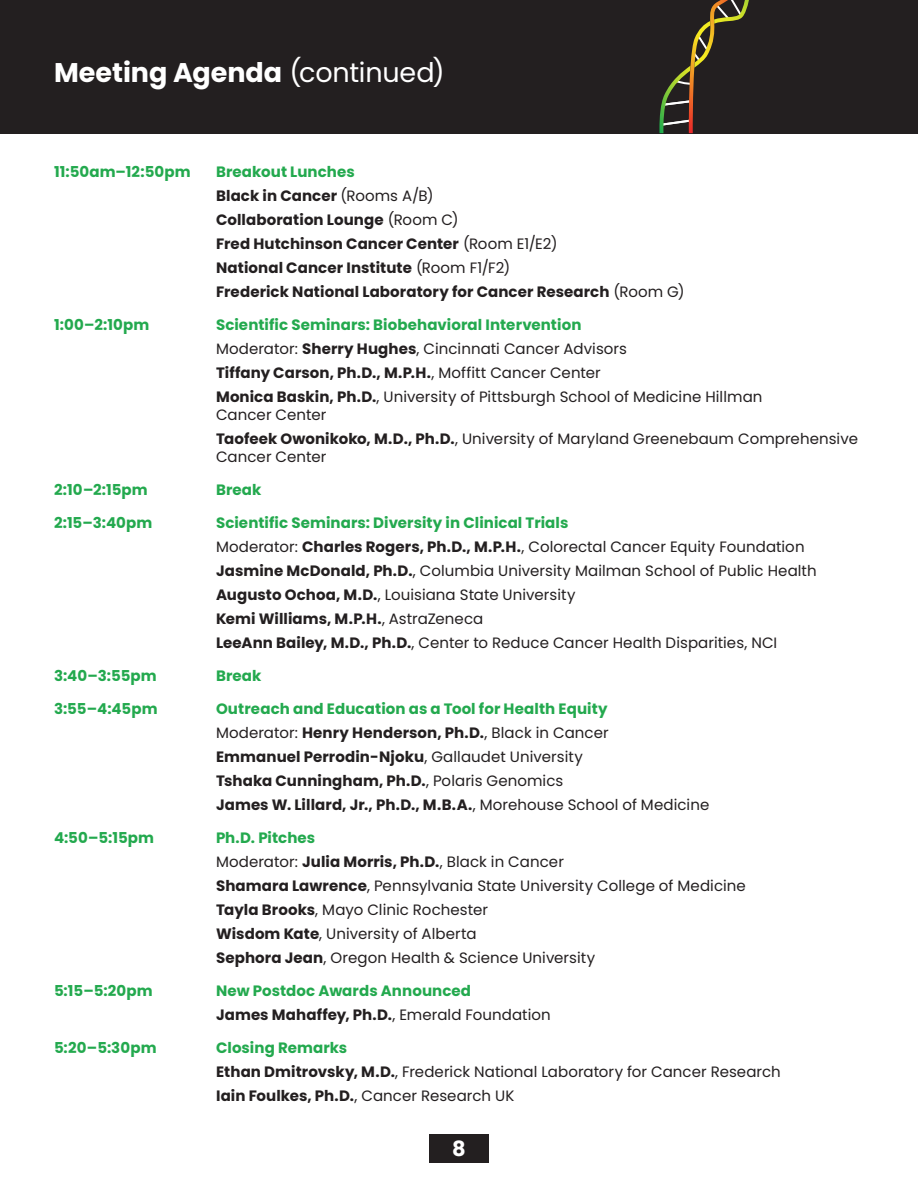
<style>
.page{position:relative;width:918px;height:1188px;background:#fff}
.page>*{position:absolute;margin:0;border:0;box-sizing:border-box;transform-origin:0 0}
.H1__white{font:700 27px "Poppins";color:#fff}
.t1{font:700 21px "Poppins";color:#fff}
.Agenda-Schedule-H2{font:15px/18px "Poppins";letter-spacing:.005em;color:#231f20}
.Agenda-Schedule-H2-2{font:700 15px "Poppins";letter-spacing:.005em;color:#231f20}
.Agenda-Schedule-H2-session{font:700 15px "Poppins";letter-spacing:.005em;color:#23a94e}
.s1{font-weight:400}
.s2{font-weight:700}
</style>
<div class="page">
<div style="left:429px;top:1134px;width:60px;height:29px;background:#231f20"></div>
<div style="left:0;top:0;width:918px;height:133px;background:#231f20"></div>
<svg style="left:659px;top:0;width:90px;height:133px"></svg>
<p class="H1__white" style="left:54px;top:57px;width:392px">Meeting Agenda <span class="s1">(continued)</span></p>
<p class="Agenda-Schedule-H2-session" style="left:54px;top:163px;width:138px">11:50am–12:50pm</p>
<p class="Agenda-Schedule-H2-session" style="left:216px;top:163px;width:140px">Breakout Lunches</p>
<p class="Agenda-Schedule-H2-2" style="left:216px;top:187px;width:219px">Black in Cancer <span class="s1">(Rooms A/B)</span></p>
<p class="Agenda-Schedule-H2-2" style="left:216px;top:211px;width:244px">Collaboration Lounge <span class="s1">(Room C)</span></p>
<p class="Agenda-Schedule-H2-2" style="left:216px;top:235px;width:343px">Fred Hutchinson Cancer Center <span class="s1">(Room E1/E2)</span></p>
<p class="Agenda-Schedule-H2-2" style="left:216px;top:259px;width:296px">National Cancer Institute <span class="s1">(Room F1/F2)</span></p>
<p class="Agenda-Schedule-H2-2" style="left:216px;top:283px;width:470px">Frederick National Laboratory for Cancer Research <span class="s1">(Room G)</span></p>
<p class="Agenda-Schedule-H2-session" style="left:54px;top:316px;width:97px">1:00–2:10pm</p>
<p class="Agenda-Schedule-H2-session" style="left:216px;top:316px;width:367px">Scientific Seminars: Biobehavioral Intervention</p>
<p class="Agenda-Schedule-H2" style="left:216px;top:340px;width:413px">Moderator: <span class="s2">Sherry Hughes</span>, Cincinnati Cancer Advisors</p>
<p class="Agenda-Schedule-H2-2" style="left:216px;top:364px;width:386px">Tiffany Carson, Ph.D., M.P.H.<span class="s1">, Moffitt Cancer Center</span></p>
<p class="Agenda-Schedule-H2" style="left:216px;top:388px;width:548px"><span class="s2">Monica Baskin, Ph.D.</span>, University of Pittsburgh School of Medicine Hillman<br>Cancer Center</p>
<p class="Agenda-Schedule-H2" style="left:216px;top:430px;width:643px"><span class="s2">Taofeek Owonikoko, M.D., Ph.D.</span>, University of Maryland Greenebaum Comprehensive<br>Cancer Center</p>
<p class="Agenda-Schedule-H2-session" style="left:54px;top:481px;width:95px">2:10–2:15pm</p>
<p class="Agenda-Schedule-H2-session" style="left:216px;top:481px;width:47px">Break</p>
<p class="Agenda-Schedule-H2-session" style="left:54px;top:514px;width:100px">2:15–3:40pm</p>
<p class="Agenda-Schedule-H2-session" style="left:216px;top:514px;width:354px">Scientific Seminars: Diversity in Clinical Trials</p>
<p class="Agenda-Schedule-H2" style="left:216px;top:538px;width:590px">Moderator: <span class="s2">Charles Rogers, Ph.D., M.P.H.</span>, Colorectal Cancer Equity Foundation</p>
<p class="Agenda-Schedule-H2" style="left:216px;top:562px;width:602px"><span class="s2">Jasmine McDonald, Ph.D.</span>, Columbia University Mailman School of Public Health</p>
<p class="Agenda-Schedule-H2" style="left:216px;top:586px;width:361px"><span class="s2">Augusto Ochoa, M.D.</span>, Louisiana State University</p>
<p class="Agenda-Schedule-H2-2" style="left:216px;top:610px;width:269px">Kemi Williams, M.P.H.<span class="s1">, AstraZeneca</span></p>
<p class="Agenda-Schedule-H2" style="left:216px;top:634px;width:563px"><span class="s2">LeeAnn Bailey, M.D., Ph.D.</span>, Center to Reduce Cancer Health Disparities, NCI</p>
<p class="Agenda-Schedule-H2-session" style="left:54px;top:667px;width:104px">3:40–3:55pm</p>
<p class="Agenda-Schedule-H2-session" style="left:216px;top:667px;width:47px">Break</p>
<p class="Agenda-Schedule-H2-session" style="left:54px;top:700px;width:105px">3:55–4:45pm</p>
<p class="Agenda-Schedule-H2-session" style="left:216px;top:700px;width:393px">Outreach and Education as a Tool for Health Equity</p>
<p class="Agenda-Schedule-H2" style="left:216px;top:724px;width:394px">Moderator: <span class="s2">Henry Henderson, Ph.D.</span>, Black in Cancer</p>
<p class="Agenda-Schedule-H2-2" style="left:216px;top:748px;width:368px">Emmanuel Perrodin-Njoku<span class="s1">, Gallaudet University</span></p>
<p class="Agenda-Schedule-H2-2" style="left:216px;top:772px;width:349px">Tshaka Cunningham, Ph.D.<span class="s1">, Polaris Genomics</span></p>
<p class="Agenda-Schedule-H2-2" style="left:216px;top:796px;width:495px">James W. Lillard, Jr., Ph.D., M.B.A.<span class="s1">, Morehouse School of Medicine</span></p>
<p class="Agenda-Schedule-H2-session" style="left:54px;top:829px;width:102px">4:50–5:15pm</p>
<p class="Agenda-Schedule-H2-session" style="left:216px;top:829px;width:101px">Ph.D. Pitches</p>
<p class="Agenda-Schedule-H2" style="left:216px;top:853px;width:349px">Moderator: <span class="s2">Julia Morris, Ph.D.</span>, Black in Cancer</p>
<p class="Agenda-Schedule-H2" style="left:216px;top:877px;width:531px"><span class="s2">Shamara Lawrence</span>, Pennsylvania State University College of Medicine</p>
<p class="Agenda-Schedule-H2" style="left:216px;top:901px;width:274px"><span class="s2">Tayla Brooks</span>, Mayo Clinic Rochester</p>
<p class="Agenda-Schedule-H2" style="left:216px;top:925px;width:262px"><span class="s2">Wisdom Kate</span>, University of Alberta</p>
<p class="Agenda-Schedule-H2" style="left:216px;top:949px;width:381px"><span class="s2">Sephora Jean</span>, Oregon Health &amp; Science University</p>
<p class="Agenda-Schedule-H2-session" style="left:54px;top:982px;width:100px">5:15–5:20pm</p>
<p class="Agenda-Schedule-H2-session" style="left:216px;top:982px;width:257px">New Postdoc Awards Announced</p>
<p class="Agenda-Schedule-H2-2" style="left:216px;top:1006px;width:336px">James Mahaffey, Ph.D.<span class="s1">, Emerald Foundation</span></p>
<p class="Agenda-Schedule-H2-session" style="left:54px;top:1039px;width:104px">5:20–5:30pm</p>
<p class="Agenda-Schedule-H2-session" style="left:216px;top:1039px;width:133px">Closing Remarks</p>
<p class="Agenda-Schedule-H2" style="left:216px;top:1063px;width:566px"><span class="s2">Ethan Dmitrovsky, M.D.</span>, Frederick National Laboratory for Cancer Research</p>
<p class="Agenda-Schedule-H2-2" style="left:216px;top:1087px;width:300px">Iain Foulkes, Ph.D.<span class="s1">, Cancer Research UK</span></p>
<h2 class="t1" style="left:452px;top:1137px;width:15px">8</h2>
</div>
